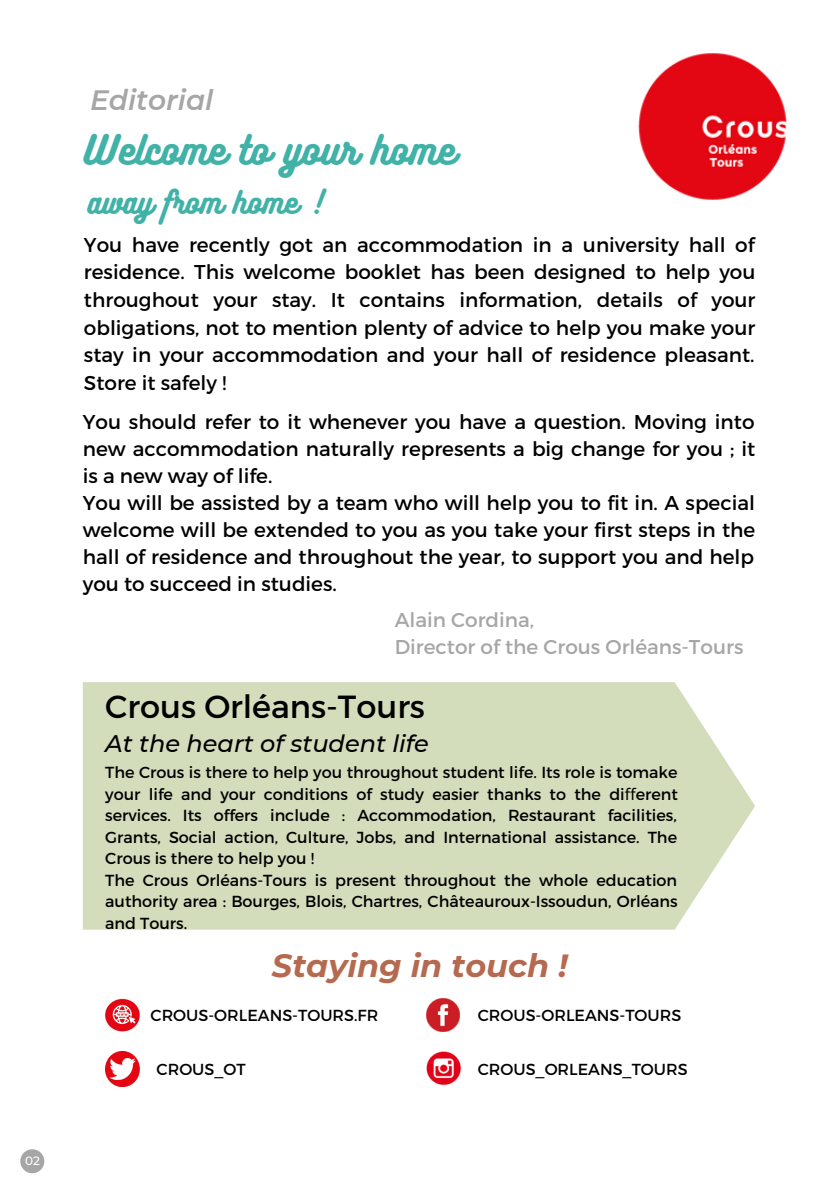
<style>
.page{position:relative;width:839px;height:1191px;background:#fff}
.page>*{position:absolute;margin:0;border:0;box-sizing:border-box;transform-origin:0 0}
.t1{font:36px "Bukhari Script";color:#41b2a7}
.t2{font:32px "Montserrat";color:#000}
.t3{font:italic 700 32px "Montserrat";color:#b56a50}
.t4{font:28px "Bukhari Script";color:#41b2a7}
.t5{font:italic 600 28px "Montserrat";color:#a6a6a6}
.t6{font:italic 500 24px "Montserrat";color:#000}
.t7{font:20px/27px "Montserrat";color:#000;text-align:justify}
.t8{font:20px/27px "Montserrat";color:#a6a6a6}
.t9{font:16px/21.4px "Montserrat";color:#000}
.t10{font:500 12px "Montserrat";color:#fff}
.s1{font-family:"Noto Sans"}
</style>
<div class="page">
<img style="left:638px;top:53px;width:149px;height:147px">
<div style="left:83px;top:682px;width:672px;height:248px;background:#d3dcbb"></div>
<img style="left:105px;top:999px;width:35px;height:33px">
<img style="left:426px;top:999px;width:33px;height:33px">
<img style="left:426px;top:1052px;width:34px;height:34px">
<img style="left:105px;top:1052px;width:35px;height:34px">
<div style="left:20px;top:1149px;width:24px;height:24px;background:#a6a6a6;border-radius:50%"></div>
<p class="t10" style="left:25px;top:1154px;width:16px">02</p>
<h3 class="t5" style="left:90px;top:83px;width:125px">Editorial</h3>
<h1 class="t1" style="left:84px;top:126px;width:372px">Welcome to your home</h1>
<h3 class="t4" style="left:88px;top:184px;width:237px">away from home !</h3>
<p class="t7" style="left:84px;top:230px;width:673px;line-height:27.6px">You have recently got an accommodation in a university hall of residence. This welcome booklet has been designed to help you throughout your stay. It contains information, details of your obligations, not to mention plenty of advice to help you make your stay in your accommodation and your hall of residence pleasant.<br>Store it safely !</p>
<p class="t7" style="left:83px;top:408px;width:674px;text-align:left">You should refer to it whenever you have a question. Moving into new accommodation naturally represents a big change for you ; it is a new way of life.<br>You will be assisted by a team who will help you to fit in. A special welcome will be extended to you as you take your first steps in the hall of residence and throughout the year, to support you and help you to succeed in studies.</p>
<p class="t8" style="left:395px;top:606px;width:350px">Alain Cordina,<br>Director of the Crous Orléans-Tours</p>
<h2 class="t2" style="left:105px;top:686px;width:321px">Crous Orléans-Tours</h2>
<p class="t6" style="left:105px;top:729px;width:325px">At the heart of student life</p>
<p class="t9" style="left:105px;top:761px;width:574px">The Crous is there to help you throughout student life. Its role is tomake your life and your conditions of study easier thanks to the di<span class="s1">ff</span>erent services. Its offers include : Accommodation, Restaurant facilities, Grants, Social action, Culture, Jobs, and International assistance. The Crous is there to help you !<br>The Crous Orléans-Tours is present throughout the whole education authority area : Bourges, Blois, Chartres, Châteauroux-Issoudun, Orléans and Tours.</p>
<h2 class="t3" style="left:272px;top:946px;width:297px">Staying in touch !</h2>
<p class="t9" style="left:151px;top:1004px;width:229px">CROUS-ORLEANS-TOURS.FR</p>
<p class="t9" style="left:478px;top:1004px;width:205px">CROUS-ORLEANS-TOURS</p>
<p class="t9" style="left:157px;top:1058px;width:91px">CROUS_OT</p>
<p class="t9" style="left:478px;top:1058px;width:211px">CROUS_ORLEANS_TOURS</p>
</div>
